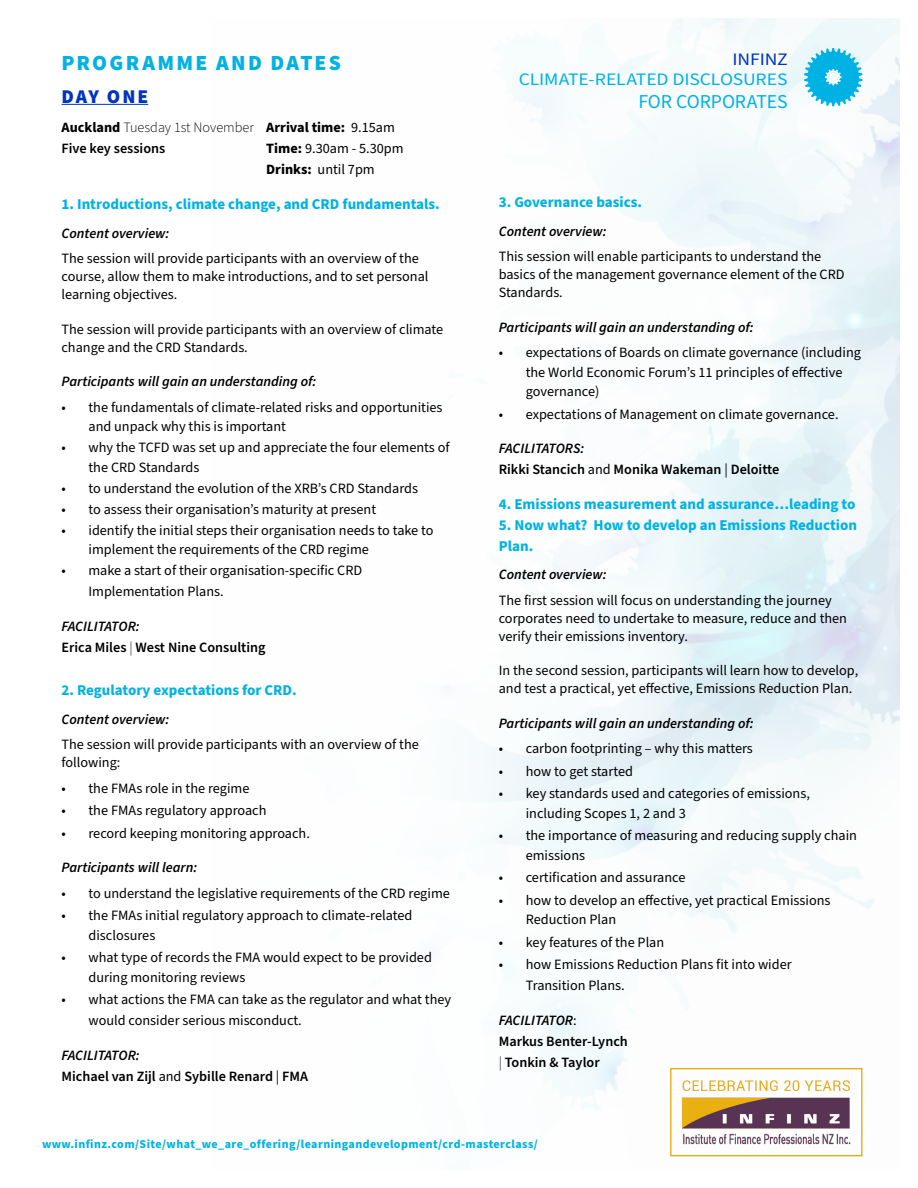
<style>
.page{position:relative;width:918px;height:1188px;background:#fff}
.page>*{position:absolute;margin:0;border:0;box-sizing:border-box;transform-origin:0 0}
.H1___Left{font:900 21.6px "Source Sans Pro";letter-spacing:.1em;color:#00b2e4}
.t1{font:19.65px "Source Sans Pro";letter-spacing:-.005em;color:#00b2e4}
.H1___Left-2{font:900 19.5px "Source Sans Pro";letter-spacing:.095em;color:#0034c0}
.t2{font:17.55px "Source Sans Pro";letter-spacing:-.01em;color:#00b2e4;scale:1.12 1}
.t3{font:17.55px "Source Sans Pro";letter-spacing:-.01em;color:#0034c0;scale:1.12 1}
.H1___Left-3{font:700 15px/21px "Source Sans Pro";color:#00b2e4}
.H1___Left-4{font:14.25px/19.5px "Source Sans Pro";color:#000}
.H1___Left-5{font:italic 600 14.25px "Source Sans Pro";color:#000}
.H1___Left-6{font:600 14.25px/21px "Source Sans Pro";color:#000}
.H1___Left-7{font:300 14.25px/21px "Source Sans Pro";color:#000}
.t4{font:700 12px "Source Sans Pro";letter-spacing:.035em;color:#00b2e4}
.s1{font-weight:700}
.s2{font-weight:600}
.s3{font-weight:300}
.s4{font-weight:400}
.s5{font-weight:400;font-style:normal}
</style>
<div class="page">
<svg style="left:683px;top:1080px;width:167px;height:11px"></svg>
<img style="left:682px;top:1097px;width:169px;height:48px">
<div style="left:670px;top:1068px;width:193px;height:88px;border:1px solid #e7ac12"></div>
<svg style="left:804px;top:48px;width:58px;height:58px"></svg>
<hr style="left:62px;top:104px;width:86px;height:1px;background:#0034c0">
<p class="H1___Left" style="left:62px;top:47px;width:281px">PROGRAMME AND DATES</p>
<p class="H1___Left-2" style="left:62px;top:83px;width:88px">DAY ONE</p>
<p class="H1___Left-7" style="left:62px;top:118px;width:194px"><span class="s1">Auckland</span> Tuesday 1st November<br><span class="s2">Five key sessions</span></p>
<p class="H1___Left-4" style="left:266px;top:117px;width:139px;line-height:21px"><span class="s1">Arrival time:</span> 9.15am<br><span class="s1">Time:</span> 9.30am - 5.30pm</p>
<p class="H1___Left-4" style="left:266px;top:160px;width:110px"><span class="s1">Drinks:</span> until 7pm</p>
<p class="H1___Left-3" style="left:62px;top:194px;width:380px">1. Introductions, climate change, and CRD fundamentals.</p>
<p class="H1___Left-5" style="left:62px;top:224px;width:109px">Content overview:</p>
<p class="H1___Left-4" style="left:62px;top:250px;width:369px;line-height:18px">The session will provide participants with an overview of the course, allow them to make introductions, and to set personal learning objectives.</p>
<p class="H1___Left-4" style="left:62px;top:320px;width:383px;line-height:18px">The session will provide participants with an overview of climate change and the CRD Standards.</p>
<p class="H1___Left-5" style="left:62px;top:372px;width:256px">Participants will gain an understanding of:</p>
<p class="H1___Left-4" style="left:88px;top:398px;width:356px;text-indent:-27px">• the fundamentals of climate-related risks and opportunities and unpack why this is important</p>
<p class="H1___Left-4" style="left:88px;top:438px;width:363px;text-indent:-27px">• why the TCFD was set up and appreciate the four elements of the CRD Standards</p>
<p class="H1___Left-4" style="left:62px;top:479px;width:358px">• to understand the evolution of the XRB’s CRD Standards</p>
<p class="H1___Left-4" style="left:62px;top:500px;width:316px">• to assess their organisation’s maturity at present</p>
<p class="H1___Left-4" style="left:88px;top:521px;width:347px;text-indent:-27px">• identify the initial steps their organisation needs to take to implement the requirements of the CRD regime</p>
<p class="H1___Left-4" style="left:88px;top:560px;width:275px;line-height:21px;text-indent:-27px">• make a start of their organisation-specific CRD<br>Implementation Plans.</p>
<p class="H1___Left-5" style="left:62px;top:616px;width:80px">FACILITATOR:</p>
<p class="H1___Left-6" style="left:62px;top:637px;width:206px">Erica Miles <span class="s3">|</span> West Nine Consulting</p>
<p class="H1___Left-3" style="left:62px;top:680px;width:237px">2. Regulatory expectations for CRD.</p>
<p class="H1___Left-5" style="left:62px;top:710px;width:109px">Content overview:</p>
<p class="H1___Left-4" style="left:62px;top:736px;width:359px;line-height:18px">The session will provide participants with an overview of the following:</p>
<p class="H1___Left-4" style="left:62px;top:779px;width:189px">• the FMAs role in the regime</p>
<p class="H1___Left-4" style="left:62px;top:801px;width:207px">• the FMAs regulatory approach</p>
<p class="H1___Left-4" style="left:62px;top:824px;width:250px">• record keeping monitoring approach.</p>
<p class="H1___Left-5" style="left:62px;top:858px;width:137px">Participants will learn:</p>
<p class="H1___Left-4" style="left:62px;top:884px;width:390px">• to understand the legislative requirements of the CRD regime</p>
<p class="H1___Left-4" style="left:88px;top:906px;width:325px;text-indent:-27px">• the FMAs initial regulatory approach to climate-related disclosures</p>
<p class="H1___Left-4" style="left:88px;top:948px;width:345px;text-indent:-27px">• what type of records the FMA would expect to be provided during monitoring reviews</p>
<p class="H1___Left-4" style="left:88px;top:989px;width:364px;line-height:21px;text-indent:-27px">• what actions the FMA can take as the regulator and what they would consider serious misconduct.</p>
<p class="H1___Left-5" style="left:62px;top:1046px;width:80px">FACILITATOR:</p>
<p class="H1___Left-6" style="left:62px;top:1066px;width:248px">Michael van Zijl <span class="s4">and</span> Sybille Renard <span class="s4">|</span> FMA</p>
<p class="t3" style="left:733px;top:48px;width:51px">INFINZ</p>
<p class="t2" style="left:519px;top:67px;width:242px">CLIMATE-RELATED DISCLOSURES</p>
<h2 class="t1" style="left:638px;top:89px;width:151px">FOR CORPORATES</h2>
<p class="H1___Left-3" style="left:499px;top:192px;width:145px">3. Governance basics.</p>
<p class="H1___Left-5" style="left:499px;top:222px;width:109px">Content overview:</p>
<p class="H1___Left-4" style="left:499px;top:248px;width:347px;line-height:18px">This session will enable participants to understand the basics of the management governance element of the CRD<br>Standards.</p>
<p class="H1___Left-5" style="left:499px;top:318px;width:256px">Participants will gain an understanding of:</p>
<p class="H1___Left-4" style="left:526px;top:343px;width:337px;text-indent:-27px">• expectations of Boards on climate governance (including the World Economic Forum’s 11 principles of effective governance)</p>
<p class="H1___Left-4" style="left:499px;top:405px;width:341px">• expectations of Management on climate governance.</p>
<p class="H1___Left-5" style="left:499px;top:439px;width:87px">FACILITATORS:</p>
<p class="H1___Left-6" style="left:499px;top:460px;width:282px">Rikki Stancich <span class="s4">and</span> Monika Wakeman <span class="s4">|</span> Deloitte</p>
<p class="H1___Left-3" style="left:499px;top:494px;width:358px">4. Emissions measurement and assurance…leading to</p>
<p class="H1___Left-3" style="left:499px;top:515px;width:360px">5. Now what? How to develop an Emissions Reduction<br>Plan.</p>
<p class="H1___Left-5" style="left:499px;top:565px;width:109px">Content overview:</p>
<p class="H1___Left-4" style="left:499px;top:592px;width:350px;line-height:18px">The first session will focus on understanding the journey corporates need to undertake to measure, reduce and then verify their emissions inventory.</p>
<p class="H1___Left-4" style="left:499px;top:662px;width:361px;line-height:18px">In the second session, participants will learn how to develop, and test a practical, yet effective, Emissions Reduction Plan.</p>
<p class="H1___Left-5" style="left:499px;top:714px;width:256px">Participants will gain an understanding of:</p>
<p class="H1___Left-4" style="left:499px;top:739px;width:256px">• carbon footprinting – why this matters</p>
<p class="H1___Left-4" style="left:499px;top:762px;width:136px">• how to get started</p>
<p class="H1___Left-4" style="left:526px;top:784px;width:286px;text-indent:-27px">• key standards used and categories of emissions, including Scopes 1, 2 and 3</p>
<p class="H1___Left-4" style="left:526px;top:826px;width:333px;text-indent:-27px">• the importance of measuring and reducing supply chain emissions</p>
<p class="H1___Left-4" style="left:499px;top:868px;width:188px">• certification and assurance</p>
<p class="H1___Left-4" style="left:526px;top:891px;width:306px;text-indent:-27px">• how to develop an effective, yet practical Emissions<br>Reduction Plan</p>
<p class="H1___Left-4" style="left:499px;top:933px;width:167px">• key features of the Plan</p>
<p class="H1___Left-4" style="left:526px;top:955px;width:268px;line-height:21px;text-indent:-27px">• how Emissions Reduction Plans fit into wider<br>Transition Plans.</p>
<p class="H1___Left-5" style="left:499px;top:1011px;width:80px">FACILITATOR<span class="s5">:</span></p>
<p class="H1___Left-6" style="left:499px;top:1031px;width:131px">Markus Benter-Lynch <span class="s3">|</span> Tonkin &amp; Taylor</p>
<p class="t4" style="left:42px;top:1135px;width:497px">www.infinz.com/Site/what_we_are_offering/learningandevelopment/crd-masterclass/</p>
</div>
